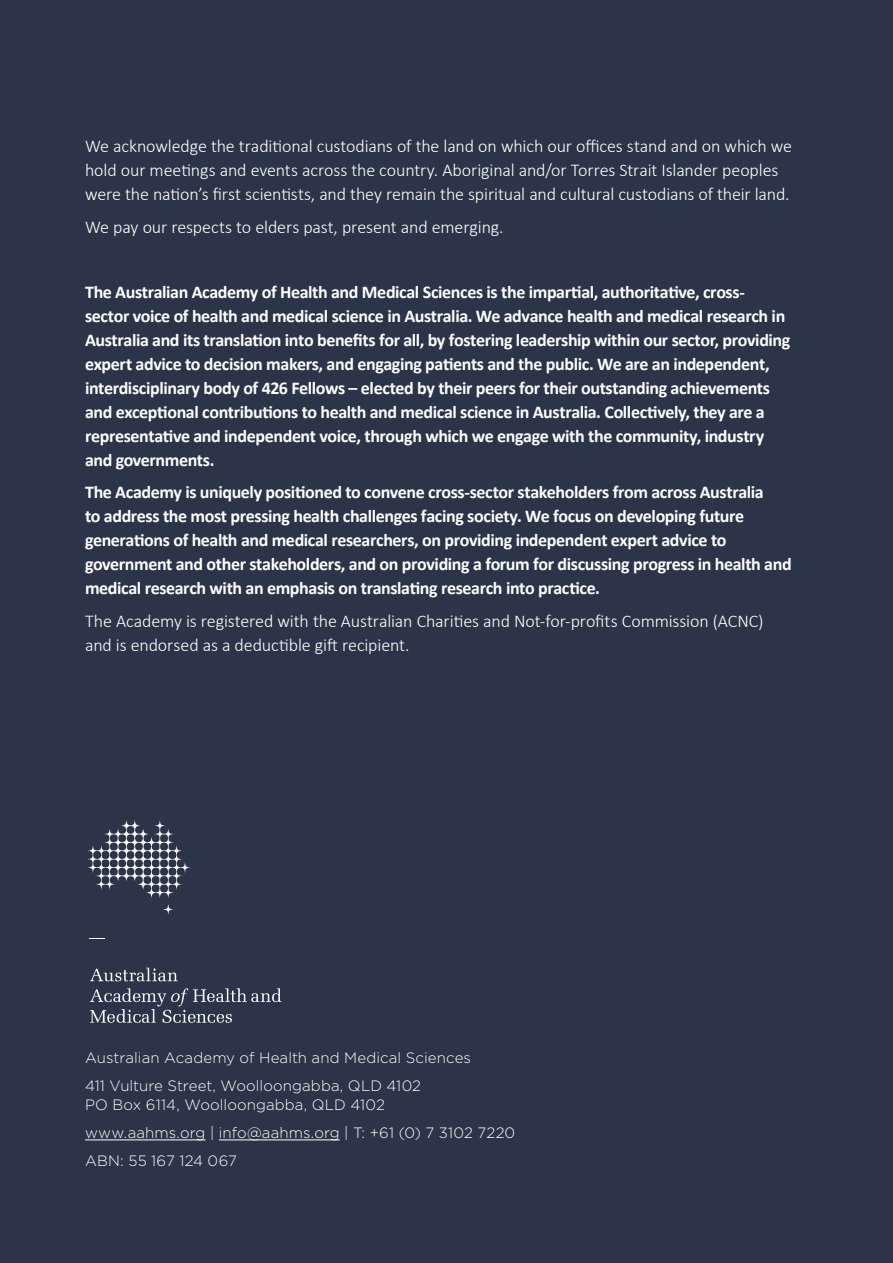
<style>
.page{position:relative;width:893px;height:1263px;background:#2b3449}
.page>*{position:absolute;margin:0;border:0;box-sizing:border-box;transform-origin:0 0}
.t1{font:700 18px/24px "Calibri";letter-spacing:-.02em;color:#fff}
.t2{font:300 18px/24px "Calibri";letter-spacing:-.01em;color:#fff}
.t3{font:300 15px/28px "Gotham";letter-spacing:.005em;color:#fff}
</style>
<div class="page">
<hr style="left:85px;top:1139px;width:121px;height:1px;background:#fff">
<hr style="left:219px;top:1139px;width:121px;height:1px;background:#fff">
<svg style="left:104px;top:828px;width:12px;height:12px"></svg>
<svg style="left:112px;top:828px;width:12px;height:12px"></svg>
<svg style="left:121px;top:828px;width:11px;height:12px"></svg>
<svg style="left:129px;top:828px;width:11px;height:12px"></svg>
<svg style="left:121px;top:820px;width:11px;height:11px"></svg>
<svg style="left:129px;top:820px;width:11px;height:11px"></svg>
<svg style="left:137px;top:828px;width:12px;height:12px"></svg>
<svg style="left:154px;top:828px;width:12px;height:12px"></svg>
<svg style="left:154px;top:820px;width:12px;height:12px"></svg>
<svg style="left:162px;top:828px;width:12px;height:12px"></svg>
<svg style="left:104px;top:836px;width:12px;height:12px"></svg>
<svg style="left:112px;top:836px;width:12px;height:12px"></svg>
<svg style="left:121px;top:837px;width:11px;height:11px"></svg>
<svg style="left:129px;top:837px;width:11px;height:11px"></svg>
<svg style="left:137px;top:837px;width:12px;height:11px"></svg>
<svg style="left:146px;top:836px;width:11px;height:12px"></svg>
<svg style="left:154px;top:836px;width:12px;height:12px"></svg>
<svg style="left:162px;top:836px;width:12px;height:12px"></svg>
<svg style="left:104px;top:845px;width:12px;height:12px"></svg>
<svg style="left:112px;top:845px;width:12px;height:12px"></svg>
<svg style="left:87px;top:845px;width:12px;height:12px"></svg>
<svg style="left:95px;top:845px;width:12px;height:12px"></svg>
<svg style="left:121px;top:845px;width:11px;height:11px"></svg>
<svg style="left:129px;top:845px;width:11px;height:11px"></svg>
<svg style="left:137px;top:845px;width:12px;height:11px"></svg>
<svg style="left:146px;top:845px;width:11px;height:12px"></svg>
<svg style="left:154px;top:845px;width:12px;height:12px"></svg>
<svg style="left:162px;top:845px;width:12px;height:12px"></svg>
<svg style="left:171px;top:845px;width:12px;height:12px"></svg>
<svg style="left:104px;top:853px;width:12px;height:12px"></svg>
<svg style="left:112px;top:853px;width:12px;height:12px"></svg>
<svg style="left:87px;top:853px;width:12px;height:12px"></svg>
<svg style="left:95px;top:853px;width:12px;height:12px"></svg>
<svg style="left:121px;top:853px;width:11px;height:12px"></svg>
<svg style="left:129px;top:853px;width:11px;height:12px"></svg>
<svg style="left:137px;top:853px;width:12px;height:12px"></svg>
<svg style="left:146px;top:853px;width:11px;height:12px"></svg>
<svg style="left:154px;top:853px;width:12px;height:12px"></svg>
<svg style="left:162px;top:853px;width:12px;height:12px"></svg>
<svg style="left:171px;top:853px;width:12px;height:12px"></svg>
<svg style="left:104px;top:861px;width:12px;height:12px"></svg>
<svg style="left:112px;top:862px;width:12px;height:11px"></svg>
<svg style="left:87px;top:861px;width:12px;height:12px"></svg>
<svg style="left:95px;top:861px;width:12px;height:12px"></svg>
<svg style="left:121px;top:862px;width:11px;height:11px"></svg>
<svg style="left:129px;top:862px;width:11px;height:11px"></svg>
<svg style="left:137px;top:862px;width:12px;height:11px"></svg>
<svg style="left:146px;top:862px;width:11px;height:11px"></svg>
<svg style="left:154px;top:861px;width:12px;height:12px"></svg>
<svg style="left:162px;top:861px;width:12px;height:12px"></svg>
<svg style="left:171px;top:861px;width:12px;height:12px"></svg>
<svg style="left:179px;top:861px;width:12px;height:12px"></svg>
<svg style="left:104px;top:870px;width:12px;height:12px"></svg>
<svg style="left:112px;top:870px;width:12px;height:12px"></svg>
<svg style="left:95px;top:870px;width:12px;height:12px"></svg>
<svg style="left:121px;top:870px;width:11px;height:11px"></svg>
<svg style="left:129px;top:870px;width:11px;height:11px"></svg>
<svg style="left:137px;top:870px;width:12px;height:11px"></svg>
<svg style="left:146px;top:870px;width:11px;height:12px"></svg>
<svg style="left:154px;top:870px;width:12px;height:12px"></svg>
<svg style="left:162px;top:870px;width:12px;height:12px"></svg>
<svg style="left:171px;top:870px;width:12px;height:12px"></svg>
<svg style="left:104px;top:878px;width:12px;height:12px"></svg>
<svg style="left:95px;top:878px;width:12px;height:12px"></svg>
<svg style="left:137px;top:878px;width:12px;height:12px"></svg>
<svg style="left:146px;top:878px;width:11px;height:12px"></svg>
<svg style="left:154px;top:878px;width:12px;height:12px"></svg>
<svg style="left:162px;top:878px;width:12px;height:12px"></svg>
<svg style="left:171px;top:878px;width:12px;height:12px"></svg>
<svg style="left:146px;top:887px;width:11px;height:11px"></svg>
<svg style="left:154px;top:886px;width:12px;height:13px"></svg>
<svg style="left:162px;top:886px;width:12px;height:13px"></svg>
<svg style="left:162px;top:903px;width:12px;height:12px"></svg>
<svg style="left:90px;top:938px;width:15px;height:1px"></svg>
<svg style="left:90px;top:968px;width:88px;height:13px"></svg>
<svg style="left:90px;top:988px;width:192px;height:35px"></svg>
<p class="t2" style="left:85px;top:134px;width:709px">We acknowledge the traditional custodians of the land on which our offices stand and on which we hold our meetings and events across the country. Aboriginal and/or Torres Strait Islander peoples were the nation’s first scientists, and they remain the spiritual and cultural custodians of their land.</p>
<p class="t2" style="left:85px;top:215px;width:420px">We pay our respects to elders past, present and emerging.</p>
<p class="t1" style="left:85px;top:279px;width:707px">The Australian Academy of Health and Medical Sciences is the impartial, authoritative, cross&shy;sector voice of health and medical science in Australia. We advance health and medical research in Australia and its translation into benefits for all, by fostering leadership within our sector, providing expert advice to decision makers, and engaging patients and the public. We are an independent, interdisciplinary body of 426 Fellows – elected by their peers for their outstanding achievements and exceptional contributions to health and medical science in Australia. Collectively, they are a representative and independent voice, through which we engage with the community, industry and governments.</p>
<p class="t1" style="left:85px;top:480px;width:708px">The Academy is uniquely positioned to convene cross-sector stakeholders from across Australia<br>to address the most pressing health challenges facing society. We focus on developing future generations of health and medical researchers, on providing independent expert advice to government and other stakeholders, and on providing a forum for discussing progress in health and medical research with an emphasis on translating research into practice.</p>
<p class="t2" style="left:85px;top:609px;width:680px">The Academy is registered with the Australian Charities and Not-for-profits Commission (ACNC) and is endorsed as a deductible gift recipient.</p>
<p class="t3" style="left:85px;top:1043px;width:387px">Australian Academy of Health and Medical Sciences<br>411 Vulture Street, Woolloongabba, QLD 4102</p>
<p class="t3" style="left:85px;top:1091px;width:432px">PO Box 6114, Woolloongabba, QLD 4102<br>www.aahms.org | info@aahms.org | T: +61 (0) 7 3102 7220<br>ABN: 55 167 124 067</p>
</div>
